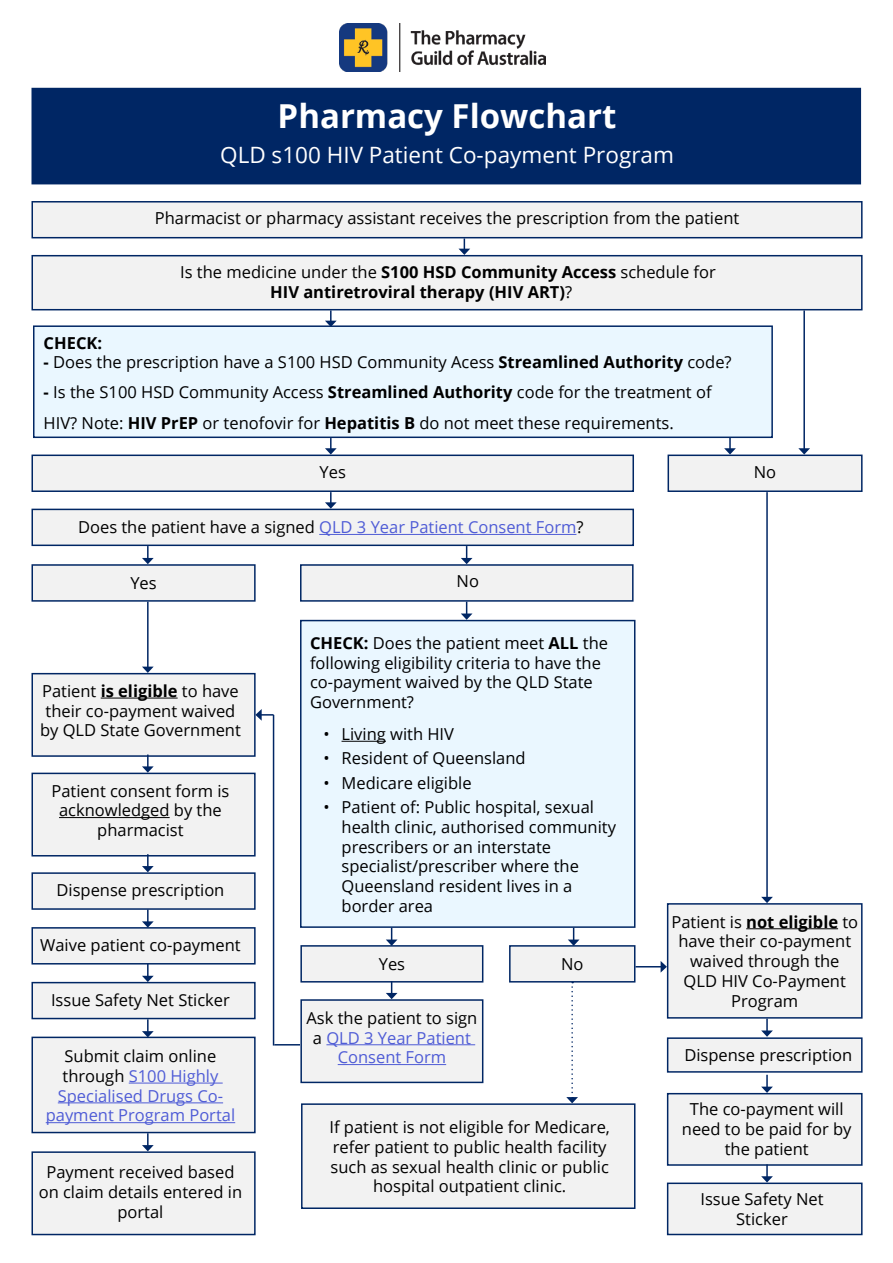
<style>
.page{position:relative;width:893px;height:1263px;background:#fff}
.page>*{position:absolute;margin:0;border:0;box-sizing:border-box;transform-origin:0 0}
.t1{font:700 33px "Open Sans";color:#fff}
.t2{font:22.5px "Open Sans";color:#fff}
.t3{font:16.5px/19.8px "Open Sans";color:#000;text-align:center}
.t4{font:16.5px/19.8px "Open Sans";color:#4f5cd6;text-align:center}
.t5{font:700 16.5px/19.8px "Open Sans";color:#000}
.s1{font-weight:400}
.s2{font-weight:700}
.s3{color:#4f5cd6}
.s4{color:#000}
</style>
<div class="page">
<div style="left:300px;top:620px;width:335px;height:308px;background:#eaf7ff;border:2px solid #002664"></div>
<hr style="left:342px;top:741px;width:44px;height:1px;background:#000">
<div style="left:32px;top:88px;width:829px;height:96px;background:#002664"></div>
<div style="left:32px;top:201px;width:830px;height:37px;background:#f2f2f2;border:2px solid #002664"></div>
<div style="left:32px;top:454px;width:602px;height:38px;background:#f2f2f2;border:2px solid #002664"></div>
<div style="left:32px;top:509px;width:602px;height:37px;background:#f2f2f2;border:2px solid #002664"></div>
<div style="left:668px;top:454px;width:194px;height:38px;background:#f2f2f2;border:2px solid #002664"></div>
<div style="left:32px;top:564px;width:224px;height:38px;background:#f2f2f2;border:2px solid #002664"></div>
<div style="left:300px;top:945px;width:183px;height:37px;background:#f2f2f2;border:2px solid #002664"></div>
<div style="left:300px;top:999px;width:183px;height:84px;background:#f2f2f2;border:2px solid #002664"></div>
<div style="left:301px;top:1103px;width:334px;height:106px;background:#f2f2f2;border:2px solid #002664"></div>
<div style="left:667px;top:903px;width:195px;height:116px;background:#f2f2f2;border:2px solid #002664"></div>
<div style="left:509px;top:945px;width:126px;height:37px;background:#f2f2f2;border:2px solid #002664"></div>
<div style="left:300px;top:564px;width:334px;height:38px;background:#f2f2f2;border:2px solid #002664"></div>
<div style="left:32px;top:255px;width:830px;height:55px;background:#f2f2f2;border:2px solid #002664"></div>
<hr style="left:326px;top:1044px;width:149px;height:1px;background:#4f5cd6">
<hr style="left:338px;top:1064px;width:108px;height:1px;background:#4f5cd6">
<hr style="left:746px;top:928px;width:92px;height:1px;background:#000">
<hr style="left:319px;top:534px;width:257px;height:1px;background:#4f5cd6">
<div style="left:32px;top:673px;width:224px;height:84px;background:#f2f2f2;border:2px solid #002664"></div>
<div style="left:32px;top:773px;width:224px;height:83px;background:#f2f2f2;border:2px solid #002664"></div>
<div style="left:32px;top:872px;width:224px;height:38px;background:#f2f2f2;border:2px solid #002664"></div>
<div style="left:667px;top:1037px;width:195px;height:36px;background:#f2f2f2;border:2px solid #002664"></div>
<div style="left:667px;top:1093px;width:195px;height:73px;background:#f2f2f2;border:2px solid #002664"></div>
<div style="left:32px;top:927px;width:224px;height:37px;background:#f2f2f2;border:2px solid #002664"></div>
<div style="left:32px;top:982px;width:224px;height:37px;background:#f2f2f2;border:2px solid #002664"></div>
<div style="left:667px;top:1182px;width:195px;height:53px;background:#f2f2f2;border:2px solid #002664"></div>
<div style="left:32px;top:1037px;width:224px;height:96px;background:#f2f2f2;border:2px solid #002664"></div>
<div style="left:32px;top:1151px;width:224px;height:84px;background:#f2f2f2;border:2px solid #002664"></div>
<hr style="left:101px;top:698px;width:77px;height:1px;background:#000">
<hr style="left:59px;top:817px;width:111px;height:1px;background:#000">
<hr style="left:129px;top:1083px;width:94px;height:1px;background:#4f5cd6">
<hr style="left:58px;top:1102px;width:165px;height:1px;background:#4f5cd6">
<hr style="left:46px;top:1122px;width:189px;height:1px;background:#4f5cd6">
<svg style="left:325px;top:492px;width:12px;height:17px"></svg>
<svg style="left:325px;top:310px;width:12px;height:15px"></svg>
<svg style="left:325px;top:438px;width:12px;height:17px"></svg>
<svg style="left:458px;top:238px;width:12px;height:17px"></svg>
<svg style="left:461px;top:546px;width:11px;height:18px"></svg>
<svg style="left:461px;top:602px;width:11px;height:18px"></svg>
<svg style="left:386px;top:928px;width:11px;height:18px"></svg>
<hr style="left:147px;top:602px;width:2px;height:65px;background:#002664">
<svg style="left:142px;top:667px;width:12px;height:6px"></svg>
<hr style="left:803px;top:310px;width:2px;height:139px;background:#002664">
<svg style="left:798px;top:448px;width:12px;height:7px"></svg>
<svg style="left:386px;top:981px;width:11px;height:18px"></svg>
<svg style="left:568px;top:928px;width:11px;height:18px"></svg>
<svg style="left:566px;top:982px;width:12px;height:121px"></svg>
<svg style="left:635px;top:961px;width:32px;height:12px"></svg>
<svg style="left:761px;top:1019px;width:12px;height:18px"></svg>
<svg style="left:761px;top:1075px;width:12px;height:18px"></svg>
<svg style="left:761px;top:1164px;width:12px;height:18px"></svg>
<hr style="left:766px;top:492px;width:2px;height:405px;background:#002664">
<svg style="left:761px;top:897px;width:12px;height:6px"></svg>
<svg style="left:142px;top:546px;width:12px;height:18px"></svg>
<svg style="left:142px;top:754px;width:12px;height:19px"></svg>
<svg style="left:255px;top:709px;width:19px;height:12px"></svg>
<svg style="left:142px;top:854px;width:12px;height:18px"></svg>
<svg style="left:142px;top:909px;width:12px;height:19px"></svg>
<svg style="left:142px;top:964px;width:12px;height:18px"></svg>
<svg style="left:142px;top:1019px;width:12px;height:18px"></svg>
<svg style="left:142px;top:1133px;width:12px;height:18px"></svg>
<hr style="left:273px;top:715px;width:1px;height:330px;background:#002664">
<svg style="left:274px;top:1044px;width:26px;height:1px"></svg>
<img style="left:340px;top:23px;width:205px;height:48px">
<div style="left:33px;top:325px;width:740px;height:113px;background:#eaf7ff;border:2px solid #002664"></div>
<svg style="left:724px;top:437px;width:12px;height:18px"></svg>
<h1 class="t1" style="left:278px;top:93px;width:340px">Pharmacy Flowchart</h1>
<h2 class="t2" style="left:220px;top:139px;width:455px">QLD s100 HIV Patient Co-payment Program</h2>
<p class="t3" style="left:155px;top:208px;width:586px">Pharmacist or pharmacy assistant receives the prescription from the patient</p>
<p class="t5" style="left:270px;top:262px;width:447px;text-indent:-90px"><span class="s1">Is the medicine under the</span> S100 HSD Community Access <span class="s1">schedule for<br></span>HIV antiretroviral therapy (HIV ART)<span class="s1">?</span></p>
<p class="t5" style="left:44px;top:332px;width:60px">CHECK:</p>
<p class="t3" style="left:44px;top:352px;width:690px"><span class="s2">-</span> Does the prescription have a S100 HSD Community Acess <span class="s2">Streamlined Authority</span> code?</p>
<p class="t3" style="left:44px;top:377px;width:669px;line-height:30.3px;text-align:left"><span class="s2">-</span> Is the S100 HSD Community Access <span class="s2">Streamlined Authority</span> code for the treatment of<br>HIV? Note: <span class="s2">HIV PrEP</span> or tenofovir for <span class="s2">Hepatitis B</span> do not meet these requirements.</p>
<p class="t3" style="left:320px;top:461px;width:28px">Yes</p>
<p class="t3" style="left:78px;top:517px;width:507px">Does the patient have a signed <span class="s3">QLD 3 Year Patient Consent Form</span>?</p>
<p class="t3" style="left:130px;top:572px;width:28px">Yes</p>
<p class="t3" style="left:40px;top:680px;width:202px">Patient <span class="s2">is eligible</span> to have their co-payment waived by QLD State Government</p>
<p class="t3" style="left:52px;top:780px;width:179px">Patient consent form is acknowledged by the pharmacist</p>
<p class="t3" style="left:56px;top:880px;width:169px">Dispense prescription</p>
<p class="t3" style="left:457px;top:571px;width:24px">No</p>
<p class="t3" style="left:310px;top:632px;width:300px;text-align:left"><span class="s2">CHECK:</span> Does the patient meet <span class="s2">ALL</span> the following eligibility criteria to have the co-payment waived by the QLD State<br>Government?</p>
<p class="t3" style="left:324px;top:724px;width:132px">• Living with HIV</p>
<p class="t3" style="left:324px;top:748px;width:204px">• Resident of Queensland</p>
<p class="t3" style="left:324px;top:772px;width:150px">• Medicare eligible</p>
<p class="t3" style="left:342px;top:797px;width:276px;text-align:left;text-indent:-18px">• Patient of: Public hospital, sexual health clinic, authorised community prescribers or an interstate specialist/prescriber where the<br>Queensland resident lives in a border area</p>
<p class="t3" style="left:754px;top:461px;width:24px">No</p>
<p class="t3" style="left:40px;top:935px;width:202px">Waive patient co-payment</p>
<p class="t3" style="left:51px;top:989px;width:180px">Issue Safety Net Sticker</p>
<p class="t4" style="left:46px;top:1046px;width:191px"><span class="s4">Submit claim online through</span> S100 Highly<br>Specialised Drugs Co&shy;payment Program Portal</p>
<p class="t3" style="left:39px;top:1162px;width:205px">Payment received based on claim details entered in portal</p>
<p class="t3" style="left:379px;top:953px;width:28px">Yes</p>
<p class="t4" style="left:307px;top:1007px;width:172px"><span class="s4">Ask the patient to sign a</span> QLD 3 Year Patient<br>Consent Form</p>
<p class="t3" style="left:561px;top:953px;width:24px">No</p>
<p class="t3" style="left:329px;top:1116px;width:282px">If patient is not eligible for Medicare, refer patient to public health facility such as sexual health clinic or public hospital outpatient clinic.</p>
<p class="t3" style="left:671px;top:911px;width:188px">Patient is <span class="s2">not eligible</span> to have their co-payment waived through the<br>QLD HIV Co-Payment<br>Program</p>
<p class="t3" style="left:684px;top:1044px;width:169px">Dispense prescription</p>
<p class="t3" style="left:682px;top:1099px;width:171px">The co-payment will need to be paid for by the patient</p>
<p class="t3" style="left:700px;top:1189px;width:125px">Issue Safety Net<br>Sticker</p>
</div>
